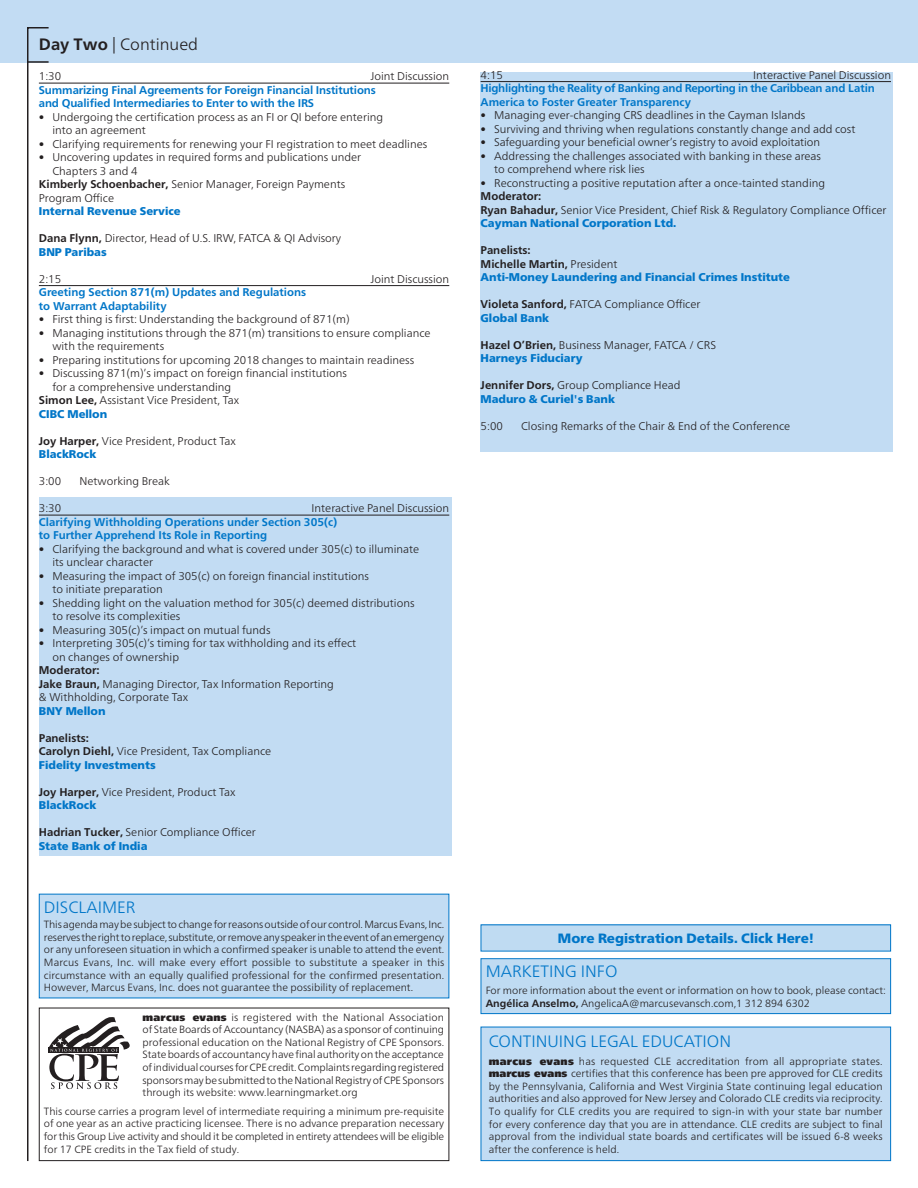
<style>
.page{position:relative;width:918px;height:1188px;background:#fff}
.page>*{position:absolute;margin:0;border:0;box-sizing:border-box;transform-origin:0 0}
.t1{font:300 16.5px "Frutiger Neue LTW1 G";color:#0076c8}
.t2{font:300 16.5px "Frutiger Neue LTW1 G";color:#231f20}
.t3{font:900 13.5px "Frutiger Neue LTW1 G";color:#0076c8}
.t4{font:300 11.25px/13.5px "Frutiger Neue LTW1 G";color:#231f20}
.t5{font:700 11.25px/13.5px "Frutiger Neue LTW1 G";color:#0076c8}
.t6{font:900 11.25px/13.5px "Frutiger Neue LTW1 G";color:#0076c8}
.t7{font:700 11.25px/13.5px "Frutiger Neue LTW1 G";letter-spacing:-.025em;color:#0076c8}
.t8{font:300 10.5px/12.6px "Frutiger Neue LTW1 G";color:#231f20;text-align:justify}
.s1{font-weight:700}
.s2{font-weight:900;color:#0076c8}
.s3{font-family:"Frutiger LT";font-weight:900}
.s4{font-weight:700;color:#231f20}
.s5{font-weight:300;color:#231f20}
</style>
<div class="page">
<div style="left:481px;top:72px;width:412px;height:379px;background:#c2dcf3"></div>
<div style="left:39px;top:497px;width:412px;height:358px;background:#c2dcf3"></div>
<div style="left:0;top:0;width:918px;height:63px;background:#c2dcf3"></div>
<div style="left:481px;top:925px;width:410px;height:26px;background:#bfdbf2"></div>
<div style="left:481px;top:959px;width:410px;height:55px;background:#bfdbf2"></div>
<div style="left:481px;top:958px;width:410px;height:56px;border:1px solid #0076c8"></div>
<div style="left:39px;top:1008px;width:410px;height:153px;border:1px solid #231f20"></div>
<svg style="left:27px;top:27px;width:103px;height:1135px"></svg>
<div style="left:39px;top:894px;width:410px;height:104px;background:#c2dcf3"></div>
<div style="left:481px;top:1027px;width:410px;height:134px;background:#c2dcf3"></div>
<div style="left:481px;top:1027px;width:410px;height:134px;border:1px solid #0076c8"></div>
<hr style="left:39px;top:83px;width:410px;height:1px;background:#231f20">
<hr style="left:39px;top:285px;width:410px;height:1px;background:#231f20">
<hr style="left:39px;top:515px;width:410px;height:1px;background:#231f20">
<hr style="left:481px;top:81px;width:410px;height:1px;background:#231f20">
<h1 class="t2" style="left:39px;top:32px;width:161px"><span class="s1">Day Two</span> | Continued</h1>
<p class="t4" style="left:39px;top:69px;width:24px">1:30</p>
<p class="t4" style="left:370px;top:69px;width:80px">Joint Discussion</p>
<p class="t5" style="left:39px;top:82px;width:338px">Summarizing Final Agreements for Foreign Financial Institutions and Qualified Intermediaries to Enter to with the IRS</p>
<p class="t4" style="left:52px;top:109px;width:332px;text-indent:-13px">• Undergoing the certification process as an FI or QI before entering into an agreement</p>
<p class="t4" style="left:39px;top:136px;width:390px">• Clarifying requirements for renewing your FI registration to meet deadlines</p>
<p class="t4" style="left:39px;top:150px;width:324px">• Uncovering updates in required forms and publications under</p>
<p class="t4" style="left:52px;top:163px;width:87px">Chapters 3 and 4</p>
<p class="t4" style="left:39px;top:177px;width:308px"><span class="s1">Kimberly Schoenbacher,</span> Senior Manager, Foreign Payments</p>
<p class="t4" style="left:39px;top:190px;width:77px">Program Office</p>
<p class="t6" style="left:39px;top:204px;width:143px">Internal Revenue Service</p>
<p class="t4" style="left:39px;top:231px;width:304px"><span class="s1">Dana Flynn,</span> Director, Head of U.S. IRW, FATCA &amp; QI Advisory<br><span class="s2">BNP Paribas</span></p>
<p class="t4" style="left:39px;top:271px;width:24px">2:15</p>
<p class="t4" style="left:370px;top:271px;width:80px">Joint Discussion</p>
<p class="t5" style="left:39px;top:285px;width:269px">Greeting Section 871(m) Updates and Regulations to Warrant Adaptability</p>
<p class="t4" style="left:39px;top:312px;width:312px">• First thing is first: Understanding the background of 871(m)</p>
<p class="t4" style="left:52px;top:325px;width:380px;text-indent:-13px">• Managing institutions through the 871(m) transitions to ensure compliance with the requirements</p>
<p class="t4" style="left:39px;top:352px;width:377px">• Preparing institutions for upcoming 2018 changes to maintain readiness</p>
<p class="t4" style="left:39px;top:366px;width:310px">• Discussing 871(m)’s impact on foreign financial institutions</p>
<p class="t4" style="left:52px;top:379px;width:180px">for a comprehensive understanding</p>
<p class="t4" style="left:39px;top:393px;width:202px"><span class="s1">Simon Lee,</span> Assistant Vice President, Tax</p>
<p class="t6" style="left:39px;top:406px;width:70px">CIBC Mellon</p>
<p class="t4" style="left:39px;top:433px;width:198px"><span class="s1">Joy Harper,</span> Vice President, Product Tax<br><span class="s2">BlackRock</span></p>
<p class="t4" style="left:39px;top:474px;width:24px">3:00</p>
<p class="t4" style="left:79px;top:474px;width:92px">Networking Break</p>
<p class="t4" style="left:39px;top:501px;width:24px">3:30</p>
<p class="t4" style="left:312px;top:501px;width:139px">Interactive Panel Discussion</p>
<p class="t5" style="left:39px;top:514px;width:300px">Clarifying Withholding Operations under Section 305(c) to Further Apprehend Its Role in Reporting</p>
<p class="t4" style="left:52px;top:541px;width:368px;text-indent:-13px">• Clarifying the background and what is covered under 305(c) to illuminate its unclear character</p>
<p class="t4" style="left:52px;top:568px;width:318px;text-indent:-13px">• Measuring the impact of 305(c) on foreign financial institutions to initiate preparation</p>
<p class="t4" style="left:52px;top:595px;width:364px;text-indent:-13px">• Shedding light on the valuation method for 305(c) deemed distributions to resolve its complexities</p>
<p class="t4" style="left:39px;top:622px;width:233px">• Measuring 305(c)’s impact on mutual funds</p>
<p class="t4" style="left:52px;top:636px;width:305px;text-indent:-13px">• Interpreting 305(c)’s timing for tax withholding and its effect on changes of ownership</p>
<p class="t4" style="left:39px;top:663px;width:297px"><span class="s1">Moderator:<br>Jake Braun,</span> Managing Director, Tax Information Reporting &amp; Withholding, Corporate Tax</p>
<p class="t6" style="left:39px;top:703px;width:68px">BNY Mellon</p>
<p class="t4" style="left:39px;top:730px;width:234px"><span class="s1">Panelists:<br>Carolyn Diehl,</span> Vice President, Tax Compliance<br><span class="s2">Fidelity Investments</span></p>
<p class="t4" style="left:39px;top:784px;width:198px"><span class="s1">Joy Harper,</span> Vice President, Product Tax<br><span class="s2">BlackRock</span></p>
<p class="t4" style="left:39px;top:825px;width:219px"><span class="s1">Hadrian Tucker,</span> Senior Compliance Officer<br><span class="s2">State Bank of India</span></p>
<h1 class="t1" style="left:44px;top:895px;width:93px">DISCLAIMER</h1>
<p class="t8" style="left:44px;top:917px;width:402px">This agenda may be subject to change for reasons outside of our control. Marcus Evans, Inc. reserves the right to replace, substitute, or remove any speaker in the event of an emergency or any unforeseen situation in which a confirmed speaker is unable to attend the event.<br>Marcus Evans, Inc. will make every effort possible to substitute a speaker in this circumstance with an equally qualified professional for the confirmed presentation.<br>However, Marcus Evans, Inc. does not guarantee the possibility of replacement.</p>
<p class="t8" style="left:143px;top:1010px;width:303px"><span class="s3">marcus evans</span> is registered with the National Association of State Boards of Accountancy (NASBA) as a sponsor of continuing professional education on the National Registry of CPE Sponsors.<br>State boards of accountancy have final authority on the acceptance of individual courses for CPE credit. Complaints regarding registered sponsors may be submitted to the National Registry of CPE Sponsors through its website: www.learningmarket.org</p>
<p class="t8" style="left:44px;top:1104px;width:402px">This course carries a program level of intermediate requiring a minimum pre-requisite of one year as an active practicing licensee. There is no advance preparation necessary for this Group Live activity and should it be completed in entirety attendees will be eligible for 17 CPE credits in the Tax field of study.</p>
<p class="t4" style="left:481px;top:67px;width:24px">4:15</p>
<p class="t4" style="left:753px;top:67px;width:139px">Interactive Panel Discussion</p>
<p class="t7" style="left:481px;top:81px;width:396px">Highlighting the Reality of Banking and Reporting in the Caribbean and Latin<br>America to Foster Greater Transparency</p>
<p class="t4" style="left:481px;top:108px;width:326px">• Managing ever-changing CRS deadlines in the Cayman Islands</p>
<p class="t4" style="left:481px;top:121px;width:376px">• Surviving and thriving when regulations constantly change and add cost</p>
<p class="t4" style="left:481px;top:135px;width:341px">• Safeguarding your beneficial owner’s registry to avoid exploitation</p>
<p class="t4" style="left:494px;top:148px;width:329px;text-indent:-14px">• Addressing the challenges associated with banking in these areas to comprehend where risk lies</p>
<p class="t4" style="left:481px;top:175px;width:346px">• Reconstructing a positive reputation after a once-tainted standing</p>
<p class="t4" style="left:481px;top:189px;width:407px"><span class="s1">Moderator:<br>Ryan Bahadur,</span> Senior Vice President, Chief Risk &amp; Regulatory Compliance Officer<br><span class="s2">Cayman National Corporation Ltd.</span></p>
<p class="t6" style="left:481px;top:243px;width:311px"><span class="s4">Panelists:<br>Michelle Martin,</span> <span class="s5">President<br></span>Anti-Money Laundering and Financial Crimes Institute</p>
<p class="t4" style="left:481px;top:297px;width:221px"><span class="s1">Violeta Sanford,</span> FATCA Compliance Officer<br><span class="s2">Global Bank</span></p>
<p class="t4" style="left:481px;top:337px;width:237px"><span class="s1">Hazel O’Brien,</span> Business Manager, FATCA / CRS<br><span class="s2">Harneys Fiduciary</span></p>
<p class="t4" style="left:481px;top:378px;width:202px"><span class="s1">Jennifer Dors,</span> Group Compliance Head<br><span class="s2">Maduro &amp; Curiel's Bank</span></p>
<p class="t4" style="left:481px;top:418px;width:24px">5:00</p>
<p class="t4" style="left:521px;top:418px;width:271px">Closing Remarks of the Chair &amp; End of the Conference</p>
<p class="t3" style="left:558px;top:928px;width:257px">More Registration Details. Click Here!</p>
<h1 class="t1" style="left:486px;top:959px;width:133px">MARKETING INFO</h1>
<p class="t8" style="left:486px;top:983px;width:402px">For more information about the event or information on how to book, please contact:<br><span class="s1">Angélica Anselmo,</span> AngelicaA@marcusevansch.com,1 312 894 6302</p>
<h1 class="t1" style="left:489px;top:1030px;width:244px">CONTINUING LEGAL EDUCATION</h1>
<p class="t8" style="left:489px;top:1054px;width:395px"><span class="s3">marcus evans</span> has requested CLE accreditation from all appropriate states. <span class="s3">marcus evans</span> certifies that this conference has been pre approved for CLE credits by the Pennsylvania, California and West Virginia State continuing legal education authorities and also approved for New Jersey and Colorado CLE credits via reciprocity.<br>To qualify for CLE credits you are required to sign-in with your state bar number for every conference day that you are in attendance. CLE credits are subject to final approval from the individual state boards and certificates will be issued 6-8 weeks after the conference is held.</p>
</div>
